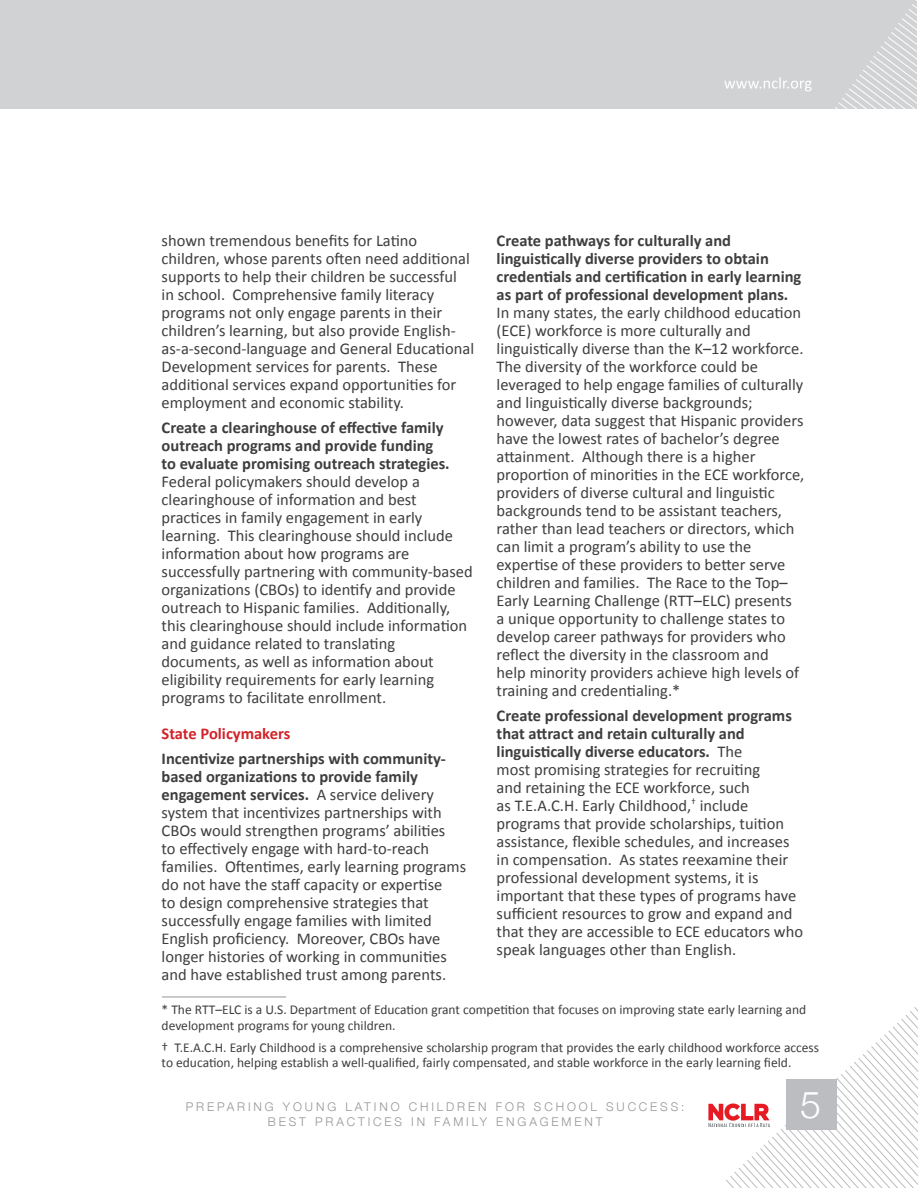
<style>
.page{position:relative;width:918px;height:1188px;background:#fff}
.page>*{position:absolute;margin:0;border:0;box-sizing:border-box;transform-origin:0 0}
.t1{font:300 37.5px "Helvetica Neue";color:#fff}
.List_Paragraph{font:16.5px/18px "Calibri";color:#3e3e3f}
.body_text{font:700 16.5px "Calibri";color:#d1232a}
.foot_notes{font:13.5px/16.5px "Calibri";color:#3e3e3f}
.t2{font:300 12px/14.4px "Helvetica Neue";letter-spacing:.24em;color:#939598;text-align:center}
.s1{font-weight:700}
</style>
<div class="page">
<div style="left:0;top:0;width:917px;height:108px;background:#d1d2d4"></div>
<svg style="left:834px;top:0;width:83px;height:109px"></svg>
<svg style="left:708px;top:1007px;width:210px;height:181px"></svg>
<svg style="left:724px;top:77px;width:88px;height:14px"></svg>
<hr style="left:162px;top:997px;width:124px;height:1px;background:#939598">
<p class="List_Paragraph" style="left:162px;top:231px;width:314px">shown tremendous benefits for Latino children, whose parents often need additional supports to help their children be successful<br>in school. Comprehensive family literacy programs not only engage parents in their children’s learning, but also provide English&shy;as-a-second-language and General Educational Development services for parents. These additional services expand opportunities for employment and economic stability.</p>
<p class="List_Paragraph" style="left:162px;top:418px;width:313px"><span class="s1">Create a clearinghouse of effective family outreach programs and provide funding<br>to evaluate promising outreach strategies.<br></span>Federal policymakers should develop a clearinghouse of information and best practices in family engagement in early learning. This clearinghouse should include information about how programs are successfully partnering with community-based organizations (CBOs) to identify and provide outreach to Hispanic families. Additionally, this clearinghouse should include information and guidance related to translating documents, as well as information about eligibility requirements for early learning programs to facilitate enrollment.</p>
<p class="body_text" style="left:162px;top:723px;width:130px">State Policymakers</p>
<p class="List_Paragraph" style="left:162px;top:748px;width:306px"><span class="s1">Incentivize partnerships with community&shy;based organizations to provide family engagement services.</span> A service delivery system that incentivizes partnerships with CBOs would strengthen programs’ abilities<br>to effectively engage with hard-to-reach families. Oftentimes, early learning programs do not have the staff capacity or expertise<br>to design comprehensive strategies that successfully engage families with limited English proficiency. Moreover, CBOs have longer histories of working in communities and have established trust among parents.</p>
<p class="List_Paragraph" style="left:497px;top:231px;width:309px"><span class="s1">Create pathways for culturally and linguistically diverse providers to obtain credentials and certification in early learning as part of professional development plans.<br></span>In many states, the early childhood education (ECE) workforce is more culturally and linguistically diverse than the K–12 workforce.<br>The diversity of the workforce could be leveraged to help engage families of culturally and linguistically diverse backgrounds; however, data suggest that Hispanic providers have the lowest rates of bachelor’s degree attainment. Although there is a higher proportion of minorities in the ECE workforce, providers of diverse cultural and linguistic backgrounds tend to be assistant teachers, rather than lead teachers or directors, which can limit a program’s ability to use the expertise of these providers to better serve children and families. The Race to the Top– Early Learning Challenge (RTT–ELC) presents<br>a unique opportunity to challenge states to develop career pathways for providers who reflect the diversity in the classroom and<br>help minority providers achieve high levels of training and credentialing.*</p>
<p class="List_Paragraph" style="left:497px;top:706px;width:308px"><span class="s1">Create professional development programs that attract and retain culturally and linguistically diverse educators.</span> The<br>most promising strategies for recruiting<br>and retaining the ECE workforce, such<br>as T.E.A.C.H. Early Childhood,<sup>†</sup> include programs that provide scholarships, tuition assistance, flexible schedules, and increases in compensation. As states reexamine their professional development systems, it is important that these types of programs have sufficient resources to grow and expand and that they are accessible to ECE educators who speak languages other than English.</p>
<p class="foot_notes" style="left:162px;top:1000px;width:646px">* The RTT–ELC is a U.S. Department of Education grant competition that focuses on improving state early learning and development programs for young children.</p>
<p class="foot_notes" style="left:162px;top:1039px;width:659px;line-height:15px">† T.E.A.C.H. Early Childhood is a comprehensive scholarship program that provides the early childhood workforce access to education, helping establish a well-qualified, fairly compensated, and stable workforce in the early learning field.</p>
<p class="t2" style="left:186px;top:1100px;width:500px">PREPARING YOUNG LATINO CHILDREN FOR SCHOOL SUCCESS:<br>BEST PRACTICES IN FAMILY ENGAGEMENT</p>
<h1 class="t1" style="left:800px;top:1082px;width:22px">5</h1>
</div>
